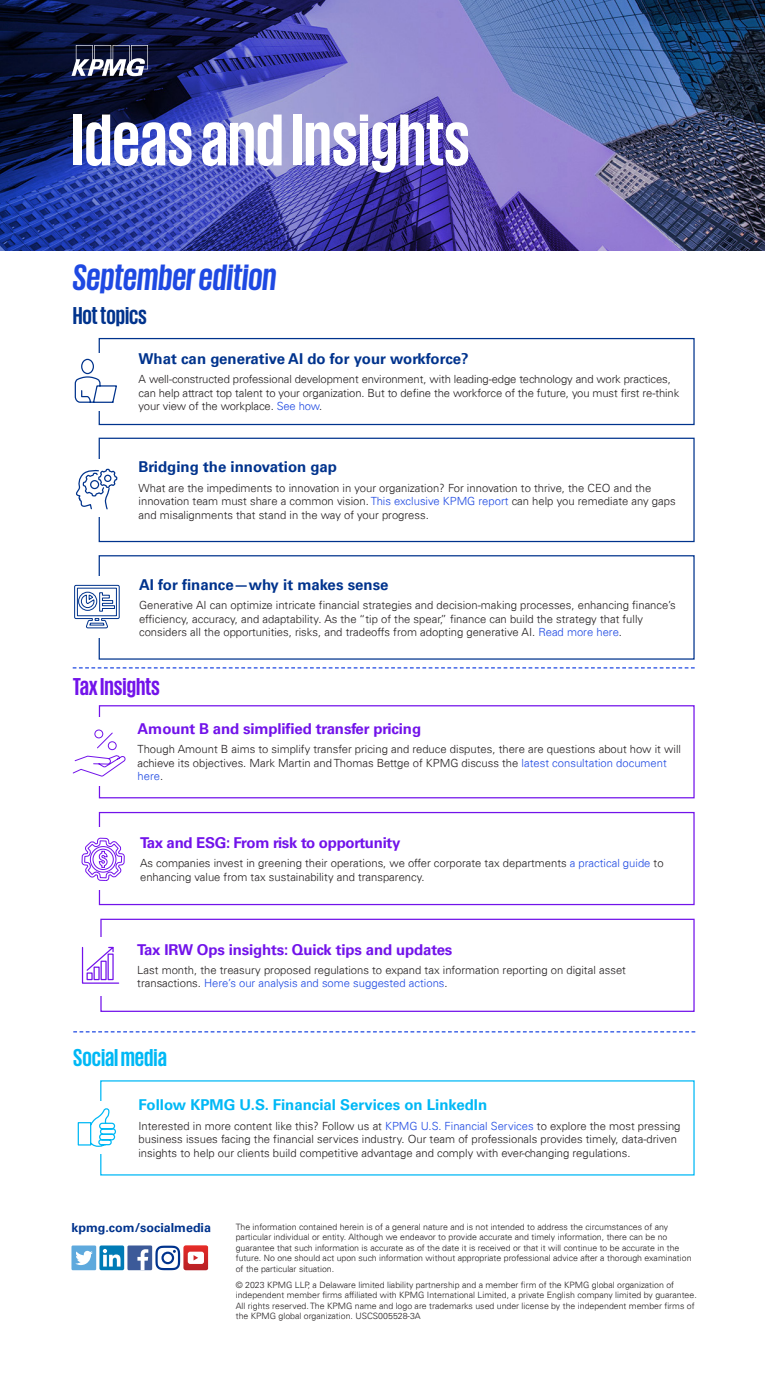
<style>
.page{position:relative;width:765px;height:1373px;background:#fff}
.page>*{position:absolute;margin:0;border:0;box-sizing:border-box;transform-origin:0 0}
.t1{font:700 75px "KPMG";color:#fff}
.t2{font:italic 700 37.5px "KPMG";color:#1e49e2}
.t3{font:700 25px "KPMG";color:#7213ea}
.t4{font:700 25px "KPMG";color:#00b8f5}
.t5{font:700 25px "KPMG";color:#00338d}
.t6{font:700 15px "Univers 65";letter-spacing:-.01em;color:#7213ea}
.t7{font:700 15px "Univers 65";color:#00338d}
.t8{font:700 15px "Univers 65";color:#00b8f5}
.t9{font:700 12.5px "Univers 65";color:#00338d}
.t10{font:300 11.25px/13.5px "Univers 45";color:#231f20}
.t11{font:300 8.75px/10.5px "Univers 45";color:#231f20}
.s1{color:#1e49e2}
</style>
<div class="page">
<img style="left:0;top:0;width:765px;height:250px">
<svg style="left:71px;top:45px;width:77px;height:31px"></svg>
<div style="left:99px;top:1245px;width:25px;height:25px;background:#007bb6;border-radius:2px"></div>
<svg style="left:103px;top:1249px;width:18px;height:17px"></svg>
<div style="left:127px;top:1245px;width:25px;height:25px;background:#3c5a99"></div>
<svg style="left:137px;top:1249px;width:11px;height:21px"></svg>
<div style="left:71px;top:1245px;width:25px;height:25px;background:#5ea9dd"></div>
<svg style="left:75px;top:1250px;width:18px;height:15px"></svg>
<svg style="left:155px;top:1245px;width:53px;height:25px"></svg>
<svg style="left:73px;top:667px;width:622px;height:1px"></svg>
<div style="left:99px;top:338px;width:596px;height:87px;border:1px solid #00338d"></div>
<div style="left:99px;top:437px;width:596px;height:105px;border:1px solid #00338d"></div>
<div style="left:99px;top:705px;width:596px;height:93px;border:1px solid #7213ea"></div>
<div style="left:71px;top:717px;width:55px;height:69px;background:#fff"></div>
<svg style="left:72px;top:729px;width:54px;height:48px"></svg>
<div style="left:99px;top:812px;width:596px;height:93px;border:1px solid #7213ea"></div>
<div style="left:100px;top:918px;width:595px;height:94px;border:1px solid #7213ea"></div>
<div style="left:99px;top:555px;width:596px;height:104px;border:1px solid #00338d"></div>
<svg style="left:73px;top:1031px;width:622px;height:1px"></svg>
<div style="left:70px;top:353px;width:52px;height:57px;background:#fff"></div>
<svg style="left:74px;top:358px;width:43px;height:45px"></svg>
<div style="left:70px;top:459px;width:52px;height:58px;background:#fff"></div>
<svg style="left:76px;top:468px;width:42px;height:61px"></svg>
<div style="left:71px;top:576px;width:51px;height:61px;background:#fff"></div>
<svg style="left:74px;top:584px;width:46px;height:45px"></svg>
<svg style="left:81px;top:811px;width:44px;height:95px"></svg>
<div style="left:77px;top:937px;width:49px;height:58px;background:#fff"></div>
<svg style="left:81px;top:946px;width:39px;height:38px"></svg>
<svg style="left:77px;top:1108px;width:39px;height:39px"></svg>
<h1 class="t1" style="left:71px;top:102px;width:400px">Ideas and Insights</h1>
<h2 class="t2" style="left:73px;top:258px;width:205px">September edition</h2>
<h3 class="t5" style="left:73px;top:303px;width:76px">Hot topics</h3>
<h3 class="t7" style="left:139px;top:350px;width:332px">What can generative AI do for your workforce?</h3>
<p class="t10" style="left:139px;top:372px;width:542px">A well-constructed professional development environment, with leading-edge technology and work practices, can help attract top talent to your organization. But to define the workforce of the future, you must first re-think your view of the workplace. <span class="s1">See how</span>.</p>
<h3 class="t7" style="left:139px;top:458px;width:200px">Bridging the innovation gap</h3>
<p class="t10" style="left:139px;top:481px;width:539px">What are the impediments to innovation in your organization? For innovation to thrive, the CEO and the innovation team must share a common vision. <span class="s1">This exclusive KPMG report</span> can help you remediate any gaps and misalignments that stand in the way of your progress.</p>
<h3 class="t7" style="left:139px;top:576px;width:251px">AI for finance—why it makes sense</h3>
<p class="t10" style="left:139px;top:598px;width:538px">Generative AI can optimize intricate financial strategies and decision-making processes, enhancing finance’s efficiency, accuracy, and adaptability. As the “tip of the spear,” finance can build the strategy that fully considers all the opportunities, risks, and tradeoffs from adopting generative AI. <span class="s1">Read more here</span>.</p>
<h3 class="t3" style="left:73px;top:674px;width:89px">Tax Insights</h3>
<h3 class="t6" style="left:138px;top:720px;width:285px">Amount B and simplified transfer pricing</h3>
<p class="t10" style="left:138px;top:742px;width:545px">Though Amount B aims to simplify transfer pricing and reduce disputes, there are questions about how it will achieve its objectives. Mark Martin and Thomas Bettge of KPMG discuss the <span class="s1">latest consultation document here</span>.</p>
<h3 class="t6" style="left:140px;top:833px;width:262px">Tax and ESG: From risk to opportunity</h3>
<p class="t10" style="left:140px;top:856px;width:525px">As companies invest in greening their operations, we offer corporate tax departments <span class="s1">a practical guide</span> to enhancing value from tax sustainability and transparency.</p>
<h3 class="t6" style="left:137px;top:940px;width:317px">Tax IRW Ops insights: Quick tips and updates</h3>
<p class="t10" style="left:137px;top:963px;width:490px">Last month, the treasury proposed regulations to expand tax information reporting on digital asset transactions. <span class="s1">Here’s our analysis and some suggested actions</span>.</p>
<h3 class="t4" style="left:73px;top:1045px;width:95px">Social media</h3>
<h3 class="t8" style="left:139px;top:1096px;width:350px">Follow KPMG U.S. Financial Services on LinkedIn</h3>
<p class="t10" style="left:139px;top:1118px;width:544px">Interested in more content like this? Follow us at <span class="s1">KPMG U.S. Financial Services</span> to explore the most pressing business issues facing the financial services industry. Our team of professionals provides timely, data-driven insights to help our clients build competitive advantage and comply with ever-changing regulations.</p>
<p class="t9" style="left:71px;top:1219px;width:141px">kpmg.com/socialmedia</p>
<p class="t11" style="left:236px;top:1221px;width:457px">The information contained herein is of a general nature and is not intended to address the circumstances of any particular individual or entity. Although we endeavor to provide accurate and timely information, there can be no guarantee that such information is accurate as of the date it is received or that it will continue to be accurate in the future. No one should act upon such information without appropriate professional advice after a thorough examination of the particular situation.</p>
<p class="t11" style="left:236px;top:1279px;width:462px">© 2023 KPMG LLP, a Delaware limited liability partnership and a member firm of the KPMG global organization of independent member firms affiliated with KPMG International Limited, a private English company limited by guarantee.<br>All rights reserved. The KPMG name and logo are trademarks used under license by the independent member firms of the KPMG global organization. USCS005528-3A</p>
</div>
